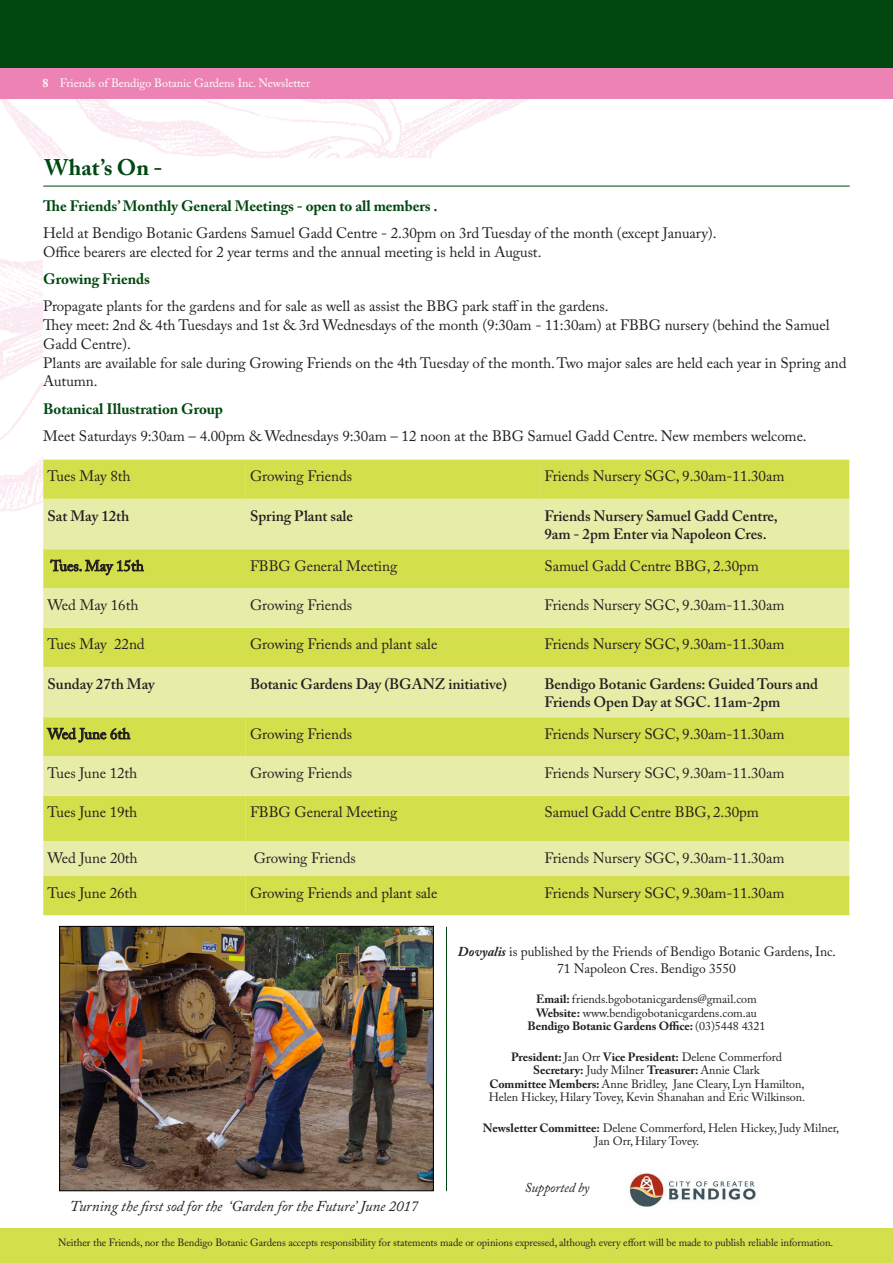
<style>
.page{position:relative;width:893px;height:1263px;background:#fff}
.page>*{position:absolute;margin:0;border:0;box-sizing:border-box;transform-origin:0 0}
.Body_copy_heading{font:700 22.5px "Adobe Caslon Pro";color:#004710}
.Body_copy_sub_headin{font:15px/18.8px "Adobe Caslon Pro";letter-spacing:-.005em;color:#231f20}
.Body_copy{font:15px "Adobe Caslon Pro";letter-spacing:-.005em;color:#231f20}
.Body_copy-2{font:600 15px/18px "Adobe Caslon Pro";letter-spacing:-.005em;color:#231f20}
.Body_copy_sub_headin-2{font:700 15px "Adobe Caslon Pro";letter-spacing:-.005em;color:#004710}
.Photo_caption{font:italic 15px "Adobe Caslon Pro";letter-spacing:-.005em;color:#231f20}
.Body_copy-3{font:13.5px/16.5px "Adobe Caslon Pro";letter-spacing:-.005em;color:#231f20;text-align:center}
.t1{font:italic 13.5px "Adobe Caslon Pro";letter-spacing:-.005em;color:#231f20}
.Body_copy-4{font:12px/13.5px "Adobe Caslon Pro";letter-spacing:-.005em;color:#231f20;text-align:center}
.Body_copy-5{font:12px "Adobe Caslon Pro";letter-spacing:-.005em;color:#fff}
.Body_copy-6{font:10.5px "Adobe Caslon Pro";letter-spacing:-.005em;color:#231f20}
.s1{font-weight:700}
.s2{font-weight:700;font-style:italic}
</style>
<div class="page">
<img style="left:0;top:99px;width:529px;height:412px">
<div style="left:0;top:0;width:893px;height:70px;background:#004710"></div>
<div style="left:0;top:68px;width:893px;height:31px;background:#ed83b4"></div>
<div style="left:0;top:1229px;width:893px;height:34px;background:#d4df4c"></div>
<hr style="left:446px;top:927px;width:1px;height:264px;background:#004710">
<img style="left:61px;top:928px;width:371px;height:261px">
<div style="left:59px;top:926px;width:375px;height:265px;border:1px solid #000"></div>
<img style="left:629px;top:1173px;width:127px;height:34px">
<div style="left:43px;top:159px;width:807px;height:761px;background:#fff"></div>
<hr style="left:43px;top:186px;width:807px;height:1px;background:#004710">
<div style="left:43px;top:460px;width:806px;height:455px;background:#d4df4c"></div>
<svg style="left:43px;top:499px;width:806px;height:377px;background:#dfe781"></svg>
<svg style="left:50px;top:559px;width:94px;height:17px;background:#a0a63f"></svg>
<svg style="left:47px;top:727px;width:84px;height:16px"></svg>
<p class="Body_copy-5" style="left:43px;top:76px;width:269px"><span class="s1">8</span> Friends of Bendigo Botanic Gardens Inc. Newsletter</p>
<p class="Body_copy_heading" style="left:44px;top:154px;width:120px">What’s On -</p>
<p class="Body_copy_sub_headin-2" style="left:43px;top:197px;width:396px">The Friends’ Monthly General Meetings - open to all members .</p>
<p class="Body_copy_sub_headin" style="left:43px;top:224px;width:675px">Held at Bendigo Botanic Gardens Samuel Gadd Centre - 2.30pm on 3rd Tuesday of the month (except January).<br>Office bearers are elected for 2 year terms and the annual meeting is held in August.</p>
<p class="Body_copy_sub_headin-2" style="left:43px;top:270px;width:108px">Growing Friends</p>
<p class="Body_copy_sub_headin" style="left:43px;top:297px;width:805px">Propagate plants for the gardens and for sale as well as assist the BBG park staff in the gardens.<br>They meet: 2nd &amp; 4th Tuesdays and 1st &amp; 3rd Wednesdays of the month (9:30am - 11:30am) at FBBG nursery (behind the Samuel Gadd Centre).<br>Plants are available for sale during Growing Friends on the 4th Tuesday of the month. Two major sales are held each year in Spring and Autumn.</p>
<p class="Body_copy_sub_headin-2" style="left:43px;top:400px;width:181px">Botanical Illustration Group</p>
<p class="Body_copy_sub_headin" style="left:43px;top:426px;width:765px">Meet Saturdays 9:30am – 4.00pm &amp; Wednesdays 9:30am – 12 noon at the BBG Samuel Gadd Centre. New members welcome.</p>
<p class="Body_copy" style="left:48px;top:467px;width:85px">Tues May 8th</p>
<p class="Body_copy" style="left:250px;top:467px;width:104px">Growing Friends</p>
<p class="Body_copy" style="left:544px;top:467px;width:242px">Friends Nursery SGC, 9.30am-11.30am</p>
<p class="Body_copy-2" style="left:48px;top:506px;width:83px">Sat May 12th</p>
<p class="Body_copy-2" style="left:250px;top:506px;width:104px">Spring Plant sale</p>
<p class="Body_copy-2" style="left:544px;top:506px;width:235px">Friends Nursery Samuel Gadd Centre,</p>
<p class="Body_copy-2" style="left:544px;top:524px;width:224px">9am - 2pm Enter via Napoleon Cres.</p>
<p class="Body_copy" style="left:51px;top:557px;width:95px">Tues. May 15th</p>
<p class="Body_copy" style="left:250px;top:557px;width:149px">FBBG General Meeting</p>
<p class="Body_copy" style="left:544px;top:557px;width:216px">Samuel Gadd Centre BBG, 2.30pm</p>
<p class="Body_copy" style="left:48px;top:596px;width:92px">Wed May 16th</p>
<p class="Body_copy" style="left:250px;top:596px;width:104px">Growing Friends</p>
<p class="Body_copy" style="left:544px;top:596px;width:242px">Friends Nursery SGC, 9.30am-11.30am</p>
<p class="Body_copy" style="left:48px;top:635px;width:99px">Tues May 22nd</p>
<p class="Body_copy" style="left:250px;top:635px;width:189px">Growing Friends and plant sale</p>
<p class="Body_copy" style="left:544px;top:635px;width:242px">Friends Nursery SGC, 9.30am-11.30am</p>
<p class="Body_copy-2" style="left:48px;top:674px;width:109px">Sunday 27th May</p>
<p class="Body_copy-2" style="left:250px;top:674px;width:259px">Botanic Gardens Day (BGANZ initiative)</p>
<p class="Body_copy-2" style="left:544px;top:674px;width:275px">Bendigo Botanic Gardens: Guided Tours and<br>Friends Open Day at SGC. 11am-2pm</p>
<p class="Body_copy" style="left:48px;top:725px;width:84px">Wed June 6th</p>
<p class="Body_copy" style="left:250px;top:725px;width:104px">Growing Friends</p>
<p class="Body_copy" style="left:544px;top:725px;width:242px">Friends Nursery SGC, 9.30am-11.30am</p>
<p class="Body_copy" style="left:48px;top:764px;width:91px">Tues June 12th</p>
<p class="Body_copy" style="left:250px;top:764px;width:104px">Growing Friends</p>
<p class="Body_copy" style="left:544px;top:764px;width:242px">Friends Nursery SGC, 9.30am-11.30am</p>
<p class="Body_copy" style="left:48px;top:803px;width:91px">Tues June 19th</p>
<p class="Body_copy" style="left:250px;top:803px;width:149px">FBBG General Meeting</p>
<p class="Body_copy" style="left:544px;top:803px;width:216px">Samuel Gadd Centre BBG, 2.30pm</p>
<p class="Body_copy" style="left:48px;top:849px;width:92px">Wed June 20th</p>
<p class="Body_copy" style="left:254px;top:849px;width:104px">Growing Friends</p>
<p class="Body_copy" style="left:544px;top:849px;width:242px">Friends Nursery SGC, 9.30am-11.30am</p>
<p class="Body_copy" style="left:48px;top:884px;width:91px">Tues June 26th</p>
<p class="Body_copy" style="left:250px;top:884px;width:189px">Growing Friends and plant sale</p>
<p class="Body_copy" style="left:544px;top:884px;width:242px">Friends Nursery SGC, 9.30am-11.30am</p>
<p class="Photo_caption" style="left:70px;top:1197px;width:350px">Turning the first sod for the ‘Garden for the Future’ June 2017</p>
<p class="Body_copy-3" style="left:458px;top:943px;width:380px"><span class="s2">Dovyalis</span> is published by the Friends of Bendigo Botanic Gardens, Inc.<br>71 Napoleon Cres. Bendigo 3550</p>
<p class="Body_copy-4" style="left:527px;top:992px;width:239px"><span class="s1">Email:</span> friends.bgobotanicgardens@gmail.com<br><span class="s1">Website:</span> www.bendigobotanicgardens.com.au<br><span class="s1">Bendigo Botanic Gardens Office:</span> (03)5448 4321</p>
<p class="Body_copy-4" style="left:489px;top:1050px;width:318px"><span class="s1">President:</span> Jan Orr <span class="s1">Vice President:</span> Delene Commerford <span class="s1">Secretary:</span> Judy Milner <span class="s1">Treasurer:</span> Annie Clark<br><span class="s1">Committee Members:</span> Anne Bridley, Jane Cleary, Lyn Hamilton, Helen Hickey, Hilary Tovey, Kevin Shanahan and Eric Wilkinson.</p>
<p class="Body_copy-4" style="left:595px;top:1121px;width:246px;text-align:left;text-indent:-112px"><span class="s1">Newsletter Committee:</span> Delene Commerford, Helen Hickey, Judy Milner,<br>Jan Orr, Hilary Tovey.</p>
<p class="t1" style="left:525px;top:1179px;width:66px">Supported by</p>
<p class="Body_copy-6" style="left:58px;top:1236px;width:777px">Neither the Friends, nor the Bendigo Botanic Gardens accepts responsibility for statements made or opinions expressed, although every effort will be made to publish reliable information.</p>
</div>
